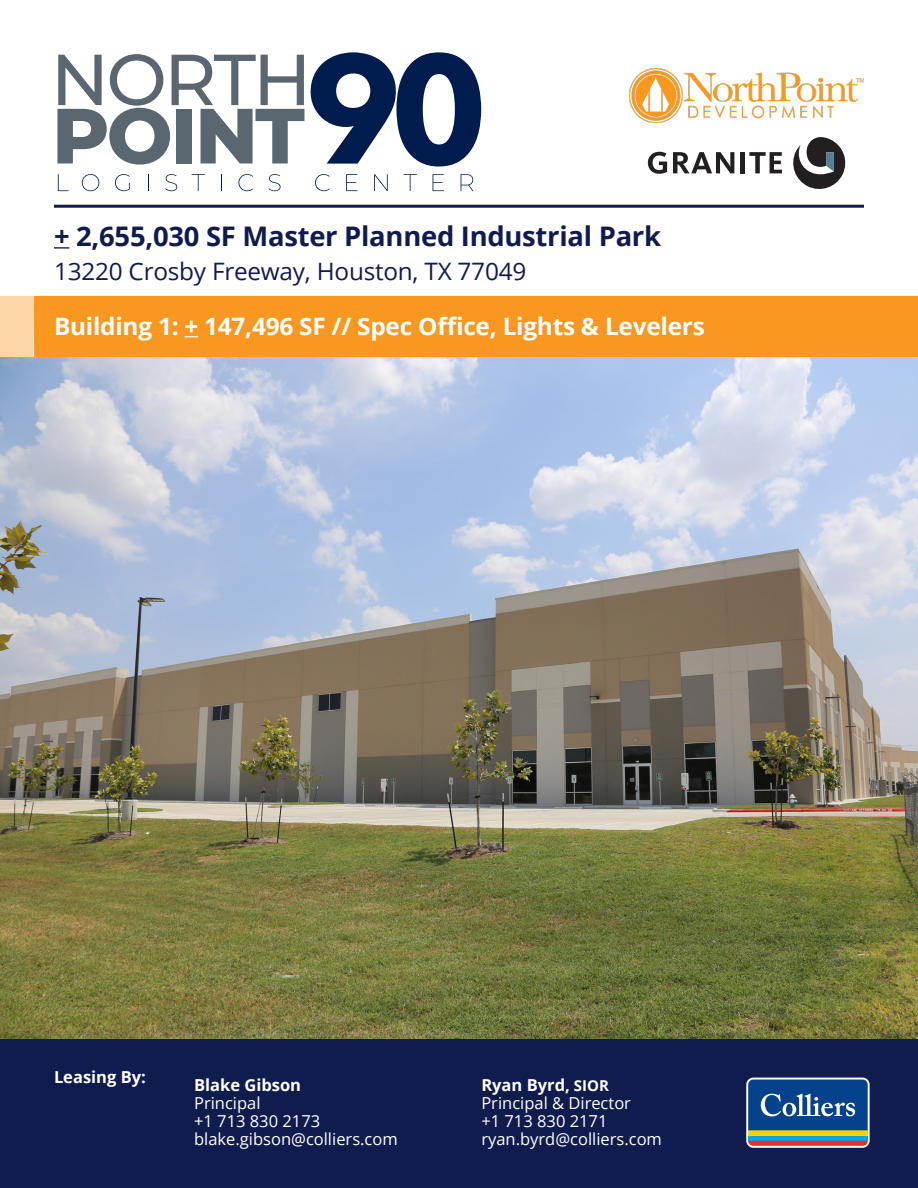
<style>
.page{position:relative;width:918px;height:1188px;background:#fff}
.page>*{position:absolute;margin:0;border:0;box-sizing:border-box;transform-origin:0 0}
.Address_Number{font:700 27px "Open Sans";letter-spacing:-.01em;color:#111c4e}
.Address_Number-2{font:700 24px "Open Sans";letter-spacing:-.01em;color:#fff}
.Address_Number-3{font:24px "Open Sans";letter-spacing:-.01em;color:#111c4e}
.Contact_Info{font:16.5px "Open Sans";color:#fff}
.FirstName_LastName{font:700 16.5px "Open Sans";color:#fff}
.s1{font-size:15px}
</style>
<div class="page">
<div style="left:33px;top:296px;width:885px;height:61px;background:#f89820"></div>
<div style="left:0;top:296px;width:33px;height:61px;background:#fcd6a6"></div>
<svg style="left:54px;top:247px;width:15px;height:2px"></svg>
<svg style="left:184px;top:336px;width:14px;height:1px"></svg>
<img style="left:0;top:357px;width:918px;height:683px">
<svg style="left:311px;top:52px;width:170px;height:115px"></svg>
<svg style="left:58px;top:174px;width:11px;height:17px"></svg>
<svg style="left:82px;top:174px;width:17px;height:17px"></svg>
<svg style="left:115px;top:174px;width:15px;height:17px"></svg>
<svg style="left:148px;top:174px;width:1px;height:17px"></svg>
<svg style="left:165px;top:174px;width:12px;height:17px"></svg>
<svg style="left:192px;top:174px;width:13px;height:17px"></svg>
<svg style="left:221px;top:174px;width:1px;height:17px"></svg>
<svg style="left:238px;top:174px;width:15px;height:17px"></svg>
<svg style="left:269px;top:174px;width:12px;height:17px"></svg>
<svg style="left:315px;top:174px;width:15px;height:17px"></svg>
<svg style="left:346px;top:174px;width:12px;height:17px"></svg>
<svg style="left:374px;top:174px;width:14px;height:17px"></svg>
<svg style="left:404px;top:174px;width:13px;height:17px"></svg>
<svg style="left:433px;top:174px;width:11px;height:17px"></svg>
<svg style="left:461px;top:174px;width:12px;height:17px"></svg>
<svg style="left:57px;top:54px;width:247px;height:111px"></svg>
<hr style="left:54px;top:205px;width:810px;height:3px;background:#111c4e">
<img style="left:629px;top:69px;width:235px;height:54px">
<svg style="left:673px;top:152px;width:61px;height:21px"></svg>
<hr style="left:741px;top:152px;width:4px;height:21px;background:#231f20">
<svg style="left:749px;top:152px;width:33px;height:21px"></svg>
<svg style="left:648px;top:152px;width:19px;height:22px"></svg>
<svg style="left:793px;top:137px;width:52px;height:52px"></svg>
<div style="left:0;top:1040px;width:918px;height:148px;background:#111c4e"></div>
<div style="left:746px;top:1078px;width:124px;height:70px;background:linear-gradient(to right,#fff,#f9f9fa);border-radius:7px"></div>
<div style="left:748px;top:1136px;width:120px;height:5px;background:#00a8e4"></div>
<div style="left:748px;top:1130px;width:120px;height:6px;background:#fed503"></div>
<svg style="left:748px;top:1141px;width:120px;height:5px"></svg>
<svg style="left:748px;top:1080px;width:120px;height:50px;background:#215799"></svg>
<p class="Address_Number" style="left:54px;top:217px;width:609px">+ 2,655,030 SF Master Planned Industrial Park</p>
<p class="Address_Number-3" style="left:54px;top:255px;width:474px">13220 Crosby Freeway, Houston, TX 77049</p>
<p class="Address_Number-2" style="left:54px;top:309px;width:652px">Building 1: + 147,496 SF // Spec Office, Lights &amp; Levelers</p>
<p class="FirstName_LastName" style="left:54px;top:1066px;width:93px">Leasing By:</p>
<p class="FirstName_LastName" style="left:194px;top:1073px;width:109px">Blake Gibson</p>
<p class="Contact_Info" style="left:194px;top:1091px;width:68px">Principal</p>
<p class="Contact_Info" style="left:194px;top:1109px;width:128px">+1 713 830 2173</p>
<p class="Contact_Info" style="left:194px;top:1127px;width:205px">blake.gibson@colliers.com</p>
<p class="FirstName_LastName" style="left:481px;top:1073px;width:129px">Ryan Byrd, <span class="s1">SIOR</span></p>
<p class="Contact_Info" style="left:481px;top:1091px;width:151px">Principal &amp; Director</p>
<p class="Contact_Info" style="left:481px;top:1109px;width:128px">+1 713 830 2171</p>
<p class="Contact_Info" style="left:481px;top:1127px;width:182px">ryan.byrd@colliers.com</p>
</div>
